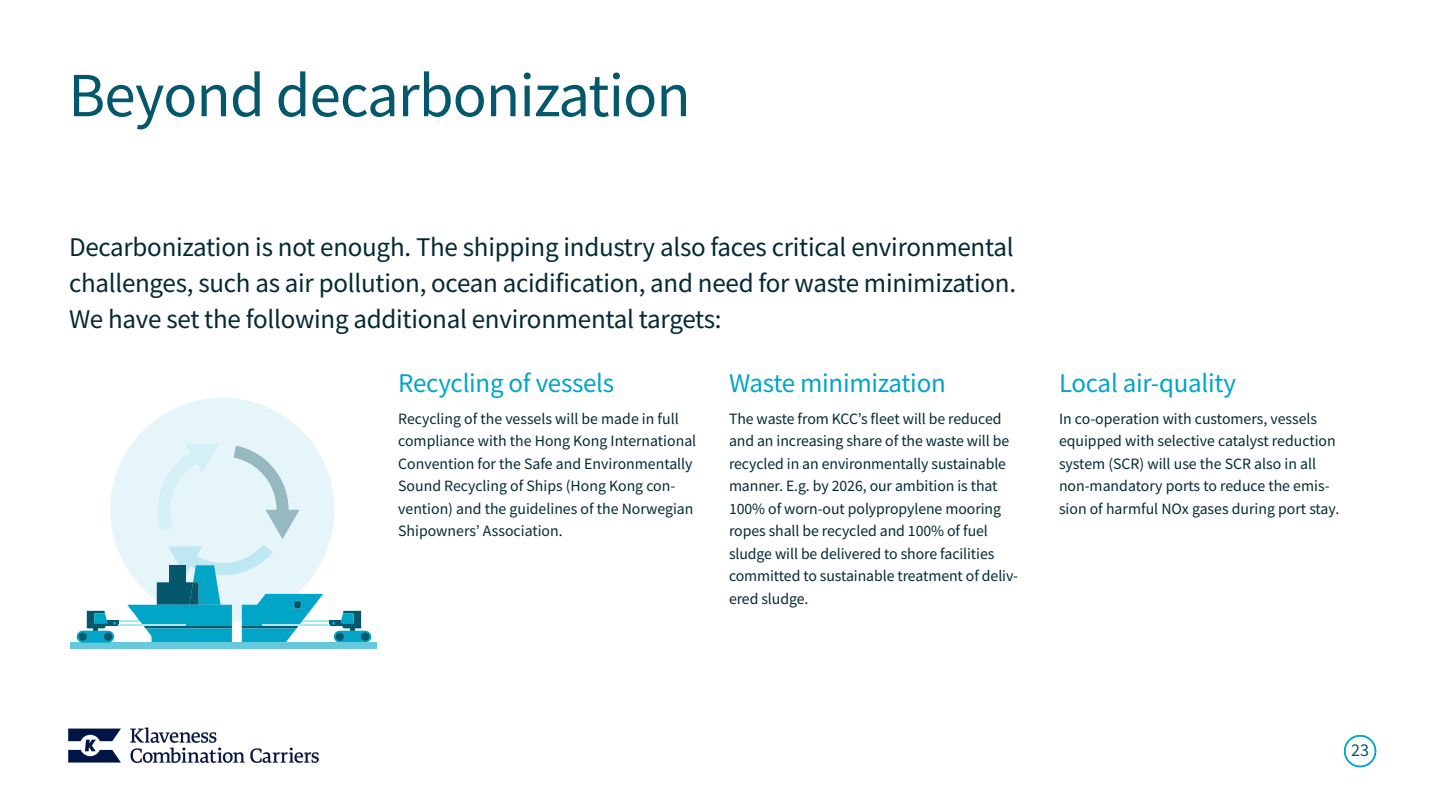
<style>
.page{position:relative;width:1440px;height:810px;background:#fff}
.page>*{position:absolute;margin:0;border:0;box-sizing:border-box;transform-origin:0 0}
.t1{font:63px "Source Sans Pro";letter-spacing:-.015em;color:#05586b}
.t2{font:27px/36px "Source Sans Pro";letter-spacing:-.01em;color:#032a33;text-align:justify}
.t3{font:27px "Source Sans Pro";letter-spacing:-.01em;color:#00a5c8}
.t4{font:18px "Source Sans Pro";color:#05586b}
.t5{font:15.75px/22.5px "Source Sans Pro";letter-spacing:-.005em;color:#032a33}
</style>
<div class="page">
<img style="left:68px;top:727px;width:251px;height:36px">
<div style="left:1344px;top:735px;width:32px;height:32px;border:2px solid #00a5c8;border-radius:50%"></div>
<div style="left:110px;top:398px;width:224px;height:224px;background:#e5f5f9;border-radius:50%"></div>
<hr style="left:110px;top:620px;width:68px;height:2px;background:#a8e8f0">
<hr style="left:270px;top:620px;width:68px;height:2px;background:#a8e8f0">
<svg style="left:127px;top:444px;width:196px;height:199px"></svg>
<svg style="left:330px;top:620px;width:2px;height:6px"></svg>
<hr style="left:262px;top:624px;width:68px;height:2px;background:#a8e8f0">
<div style="left:334px;top:631px;width:37px;height:12px;background:#00a5c8;border-radius:6px"></div>
<svg style="left:332px;top:611px;width:29px;height:20px"></svg>
<div style="left:336px;top:633px;width:8px;height:8px;background:#05586b;border-radius:50%"></div>
<div style="left:361px;top:633px;width:8px;height:8px;background:#05586b;border-radius:50%"></div>
<div style="left:70px;top:643px;width:307px;height:6px;background:#66c9de"></div>
<div style="left:105px;top:620px;width:13px;height:6px;background:#05586b"></div>
<hr style="left:118px;top:624px;width:68px;height:2px;background:#a8e8f0">
<div style="left:77px;top:631px;width:37px;height:12px;background:#00a5c8;border-radius:6px"></div>
<svg style="left:87px;top:611px;width:29px;height:20px"></svg>
<div style="left:104px;top:633px;width:8px;height:8px;background:#05586b;border-radius:50%"></div>
<div style="left:79px;top:633px;width:8px;height:8px;background:#05586b;border-radius:50%"></div>
<h1 class="t1" style="left:68px;top:55px;width:624px">Beyond decarbonization</h1>
<p class="t2" style="left:69px;top:229px;width:949px">Decarbonization is not enough. The shipping industry also faces critical environmental challenges, such as air pollution, ocean acidification, and need for waste minimization.<br>We have set the following additional environmental targets:</p>
<h2 class="t3" style="left:398px;top:366px;width:217px">Recycling of vessels</h2>
<p class="t5" style="left:398px;top:407px;width:300px">Recycling of the vessels will be made in full compliance with the Hong Kong International Convention for the Safe and Environmentally Sound Recycling of Ships (Hong Kong con&shy;vention) and the guidelines of the Norwegian Shipowners’ Association.</p>
<h2 class="t3" style="left:729px;top:366px;width:218px">Waste minimization</h2>
<p class="t5" style="left:729px;top:407px;width:291px">The waste from KCC’s fleet will be reduced and an increasing share of the waste will be recycled in an environmentally sustainable manner. E.g. by 2026, our ambition is that 100% of worn-out polypropylene mooring ropes shall be recycled and 100% of fuel sludge will be delivered to shore facilities committed to sustainable treatment of deliv&shy;ered sludge.</p>
<h2 class="t3" style="left:1059px;top:366px;width:178px">Local air-quality</h2>
<p class="t5" style="left:1059px;top:407px;width:282px">In co-operation with customers, vessels equipped with selective catalyst reduction system (SCR) will use the SCR also in all non-mandatory ports to reduce the emis&shy;sion of harmful NOx gases during port stay.</p>
<p class="t4" style="left:1351px;top:739px;width:19px">23</p>
</div>
